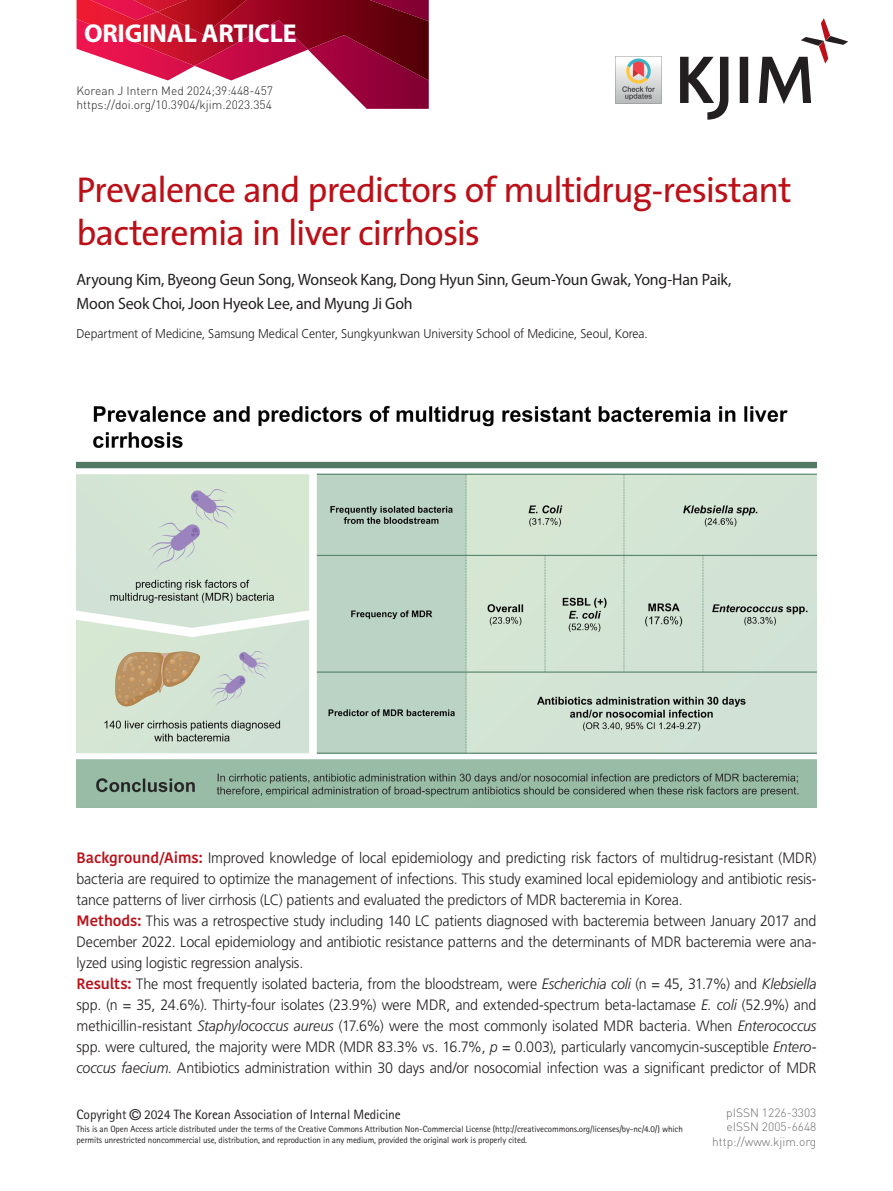
<style>
.page{position:relative;width:893px;height:1191px;background:#fff}
.page>*{position:absolute;margin:0;border:0;box-sizing:border-box;transform-origin:0 0}
.t1{font:36px/43.2px "The Sans";letter-spacing:-.03em;color:#bb1018}
.t2{font:700 25.95px "Myriad Pro";letter-spacing:-.01em;color:#fff}
.t3{font:16.5px/24px "Myriad Pro";letter-spacing:-.01em;color:#231f20;scale:.96 1}
.t4{font:300 15px/21px "Frutiger LT Std";letter-spacing:-.01em;color:#231f20;scale:.95 1}
.t5{font:13.5px "Rotis Sans Serif Std";letter-spacing:-.01em;color:#231f20}
.t6{font:300 12.75px "Frutiger LT Std";letter-spacing:-.005em;color:#231f20;scale:.95 1}
.t7{font:300 12px/14.4px "DIN Pro";color:#231f20}
.t8{font:300 12px/14.4px "DIN Pro";color:#6c6d70;text-align:right}
.t9{font:9px/10.8px "Rotis Sans Serif Std";letter-spacing:-.01em;color:#231f20}
.s1{font-family:"Kohinoor Bangla";font-weight:600;color:#bb1018}
.s2{font-style:italic}
.s3{font-family:"Helvetica";font-size:15px}
</style>
<div class="page">
<svg style="left:167px;top:80px;width:262px;height:29px"></svg>
<img style="left:77px;top:0;width:352px;height:80px">
<img style="left:157px;top:0;width:132px;height:35px">
<svg style="left:680px;top:18px;width:168px;height:102px"></svg>
<img style="left:77px;top:405px;width:739px;height:402px">
<img style="left:615px;top:56px;width:47px;height:47px">
<h2 class="t2" style="left:84px;top:17px;width:214px">ORIGINAL ARTICLE</h2>
<p class="t7" style="left:77px;top:83px;width:198px">Korean J Intern Med 2024;39:448-457 https://doi.org/10.3904/kjim.2023.354</p>
<p class="t1" style="left:77px;top:167px;width:717px">Prevalence and predictors of multidrug-resistant bacteremia in liver cirrhosis</p>
<p class="t3" style="left:77px;top:267px;width:684px">Aryoung Kim, Byeong Geun Song, Wonseok Kang, Dong Hyun Sinn, Geum-Youn Gwak, Yong-Han Paik,<br>Moon Seok Choi, Joon Hyeok Lee, and Myung Ji Goh</p>
<p class="t6" style="left:77px;top:326px;width:603px">Department of Medicine, Samsung Medical Center, Sungkyunkwan University School of Medicine, Seoul, Korea.</p>
<p class="t4" style="left:77px;top:847px;width:780px"><span class="s1">Background/Aims:</span> Improved knowledge of local epidemiology and predicting risk factors of multidrug-resistant (MDR) bacteria are required to optimize the management of infections. This study examined local epidemiology and antibiotic resis&shy;tance patterns of liver cirrhosis (LC) patients and evaluated the predictors of MDR bacteremia in Korea.<br><span class="s1">Methods:</span> This was a retrospective study including 140 LC patients diagnosed with bacteremia between January 2017 and December 2022. Local epidemiology and antibiotic resistance patterns and the determinants of MDR bacteremia were ana&shy;lyzed using logistic regression analysis.<br><span class="s1">Results:</span> The most frequently isolated bacteria, from the bloodstream, were <span class="s2">Escherichia coli</span> (n = 45, 31.7%) and <span class="s2">Klebsiella </span>spp. (n = 35, 24.6%). Thirty-four isolates (23.9%) were MDR, and extended-spectrum beta-lactamase <span class="s2">E. coli</span> (52.9%) and methicillin-resistant <span class="s2">Staphylococcus aureus</span> (17.6%) were the most commonly isolated MDR bacteria. When <span class="s2">Enterococcus </span>spp. were cultured, the majority were MDR (MDR 83.3% vs. 16.7%, <span class="s2">p</span> = 0.003), particularly vancomycin-susceptible <span class="s2">Entero&shy;coccus faecium</span>. Antibiotics administration within 30 days and/or nosocomial infection was a significant predictor of MDR</p>
<p class="t5" style="left:77px;top:1106px;width:326px">Copyright <span class="s3">©</span> 2024 The Korean Association of Internal Medicine</p>
<p class="t9" style="left:77px;top:1123px;width:608px">This is an Open Access article distributed under the terms of the Creative Commons Attribution Non-Commercial License (http://creativecommons.org/licenses/by-nc/4.0/) which permits unrestricted noncommercial use, distribution, and reproduction in any medium, provided the original work is properly cited.</p>
<p class="t8" style="left:712px;top:1105px;width:106px">pISSN 1226-3303 eISSN 2005-6648 http://www.kjim.org</p>
</div>
